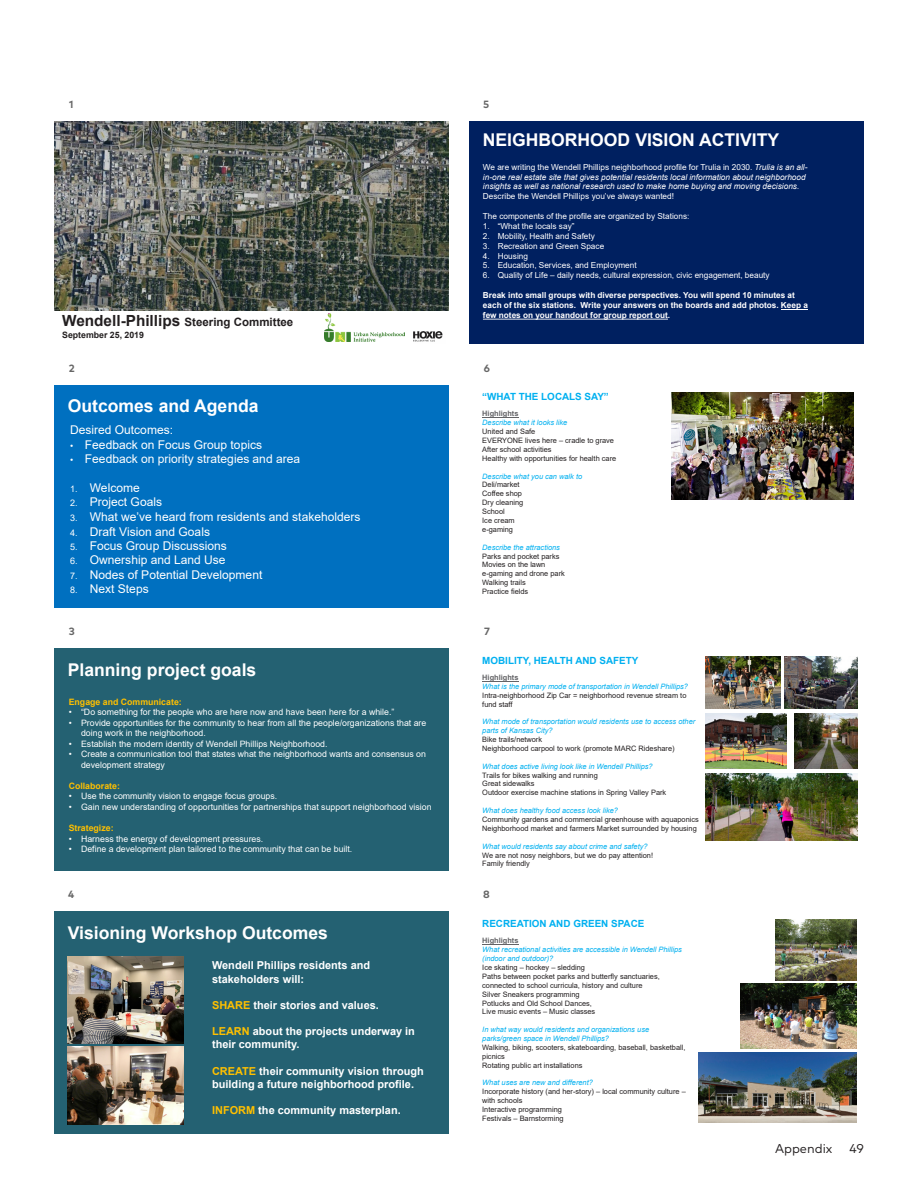
<style>
.page{position:relative;width:918px;height:1188px;background:#fff}
.page>*{position:absolute;margin:0;border:0;box-sizing:border-box;transform-origin:0 0}
.t1{font:700 17.55px "Arial";color:#fff}
.t2{font:12.75px "Mark OT";color:#231f20}
.t3{font:12px "Arial";color:#fff}
.t4{font:700 11.55px "Arial";color:#231f20}
.t5{font:700 10.95px/13.2px "Arial";color:#fff}
.t6{font:700 10.5px "Mark OT";color:#666}
.t7{font:700 9.9px "Arial";color:#00b0f0}
.t8{font:8.85px/10.5px "Arial";color:#fff}
.t9{font:700 8.85px "Arial";color:#ffc000}
.t10{font:700 8.85px "Arial";color:#231f20}
.t11{font:italic 8.25px/9.9px "Arial";color:#fff}
.t12{font:8.25px "Arial";color:#fff}
.t13{font:700 8.25px/9.9px "Arial";color:#fff}
.t14{font:7.35px/8.9px "Arial";color:#231f20}
.t15{font:italic 7.35px/8.9px "Arial";letter-spacing:-.005em;color:#00b0f0}
.s1{font-size:15.3px}
.s2{font-style:normal}
.s3{font-size:9px}
.s4{font-weight:700;color:#636366}
.s5{font-style:italic;color:#00b0f0}
.s6{font-style:normal;color:#231f20}
.s7{color:#ffc000}
</style>
<div class="page">
<img style="left:54px;top:122px;width:395px;height:189px">
<img style="left:324px;top:313px;width:80px;height:28px">
<img style="left:414px;top:331px;width:29px;height:11px">
<div style="left:54px;top:385px;width:395px;height:222px;background:#0070c0"></div>
<div style="left:54px;top:648px;width:395px;height:223px;background:#246172"></div>
<div style="left:54px;top:912px;width:395px;height:222px;background:#246172"></div>
<img style="left:67px;top:956px;width:117px;height:88px">
<img style="left:67px;top:1047px;width:117px;height:78px">
<div style="left:469px;top:122px;width:395px;height:222px;background:#002060"></div>
<svg style="left:781px;top:309px;width:27px;height:1px"></svg>
<svg style="left:483px;top:319px;width:185px;height:1px"></svg>
<hr style="left:482px;top:417px;width:37px;height:1px;background:#636366">
<img style="left:672px;top:393px;width:182px;height:106px">
<hr style="left:482px;top:681px;width:37px;height:1px;background:#636366">
<img style="left:784px;top:656px;width:74px;height:52px">
<img style="left:794px;top:713px;width:64px;height:56px">
<img style="left:706px;top:713px;width:81px;height:56px">
<img style="left:706px;top:656px;width:75px;height:52px">
<img style="left:706px;top:774px;width:152px;height:67px">
<hr style="left:482px;top:944px;width:37px;height:1px;background:#636366">
<img style="left:741px;top:984px;width:116px;height:65px">
<img style="left:699px;top:1052px;width:158px;height:71px">
<img style="left:775px;top:920px;width:82px;height:60px">
<p class="t6" style="left:69px;top:98px;width:6px">1</p>
<p class="t6" style="left:483px;top:98px;width:8px">5</p>
<p class="t4" style="left:62px;top:314px;width:233px"><span class="s1">Wendell-Phillips</span> Steering Committee</p>
<p class="t10" style="left:62px;top:329px;width:83px">September 25, 2019</p>
<p class="t1" style="left:483px;top:127px;width:298px">NEIGHBORHOOD VISION ACTIVITY</p>
<p class="t11" style="left:483px;top:162px;width:326px"><span class="s2">We are writing the Wendell Phillips neighborhood profile for Trulia in 2030.</span> Trulia is an all&shy;in-one real estate site that gives potential residents local information about neighborhood insights as well as national research used to make home buying and moving decisions.<br><span class="s2">Describe the Wendell Phillips you’ve always wanted!</span></p>
<p class="t12" style="left:483px;top:211px;width:208px">The components of the profile are organized by Stations:</p>
<p class="t12" style="left:483px;top:220px;width:93px">1. “What the locals say”</p>
<p class="t12" style="left:483px;top:230px;width:114px">2. Mobility, Health and Safety</p>
<p class="t12" style="left:483px;top:240px;width:123px">3. Recreation and Green Space</p>
<p class="t12" style="left:483px;top:250px;width:47px">4. Housing</p>
<p class="t12" style="left:483px;top:260px;width:155px">5. Education, Services, and Employment</p>
<p class="t12" style="left:483px;top:270px;width:288px">6. Quality of Life – daily needs, cultural expression, civic engagement, beauty</p>
<p class="t13" style="left:483px;top:290px;width:327px">Break into small groups with diverse perspectives. You will spend 10 minutes at each of the six stations. Write your answers on the boards and add photos. Keep a few notes on your handout for group report out.</p>
<p class="t6" style="left:69px;top:362px;width:7px">2</p>
<p class="t6" style="left:484px;top:362px;width:8px">6</p>
<p class="t1" style="left:68px;top:394px;width:192px">Outcomes and Agenda</p>
<p class="t3" style="left:70px;top:422px;width:105px">Desired Outcomes:</p>
<p class="t3" style="left:70px;top:436px;width:193px"><span class="s3">•</span> Feedback on Focus Group topics</p>
<p class="t3" style="left:70px;top:451px;width:232px"><span class="s3">•</span> Feedback on priority strategies and area</p>
<p class="t3" style="left:70px;top:479px;width:71px"><span class="s3">1.</span> Welcome</p>
<p class="t3" style="left:70px;top:494px;width:94px"><span class="s3">2.</span> Project Goals</p>
<p class="t3" style="left:70px;top:508px;width:292px"><span class="s3">3.</span> What we’ve heard from residents and stakeholders</p>
<p class="t3" style="left:70px;top:523px;width:141px"><span class="s3">4.</span> Draft Vision and Goals</p>
<p class="t3" style="left:70px;top:538px;width:158px"><span class="s3">5.</span> Focus Group Discussions</p>
<p class="t3" style="left:70px;top:552px;width:157px"><span class="s3">6.</span> Ownership and Land Use</p>
<p class="t3" style="left:70px;top:567px;width:194px"><span class="s3">7.</span> Nodes of Potential Development</p>
<p class="t3" style="left:70px;top:581px;width:80px"><span class="s3">8.</span> Next Steps</p>
<p class="t7" style="left:482px;top:390px;width:128px">“WHAT THE LOCALS SAY”</p>
<p class="t14" style="left:482px;top:409px;width:136px"><span class="s4">Highlights<br></span><span class="s5">Describe what it looks like<br></span>United and Safe<br>EVERYONE lives here – cradle to grave<br>After school activities<br>Healthy with opportunities for health care</p>
<p class="t14" style="left:482px;top:472px;width:101px"><span class="s5">Describe what you can walk to<br></span>Deli/market<br>Coffee shop<br>Dry cleaning<br>School<br>Ice cream<br>e-gaming</p>
<p class="t14" style="left:482px;top:543px;width:84px"><span class="s5">Describe the attractions<br></span>Parks and pocket parks<br>Movies on the lawn e-gaming and drone park<br>Walking trails<br>Practice fields</p>
<p class="t6" style="left:69px;top:624px;width:8px">3</p>
<p class="t6" style="left:484px;top:624px;width:7px">7</p>
<p class="t1" style="left:68px;top:657px;width:190px">Planning project goals</p>
<p class="t9" style="left:69px;top:695px;width:115px">Engage and Communicate:</p>
<p class="t8" style="left:69px;top:707px;width:327px">• “Do something for the people who are here now and have been here for a while.”</p>
<p class="t8" style="left:81px;top:717px;width:347px;text-indent:-12px">• Provide opportunities for the community to hear from all the people/organizations that are doing work in the neighborhood.</p>
<p class="t8" style="left:69px;top:738px;width:260px">• Establish the modern identity of Wendell Phillips Neighborhood.</p>
<p class="t8" style="left:81px;top:749px;width:346px;text-indent:-12px">• Create a communication tool that states what the neighborhood wants and consensus on development strategy</p>
<p class="t9" style="left:69px;top:780px;width:53px">Collaborate:</p>
<p class="t8" style="left:69px;top:791px;width:210px">• Use the community vision to engage focus groups.</p>
<p class="t8" style="left:69px;top:802px;width:364px">• Gain new understanding of opportunities for partnerships that support neighborhood vision</p>
<p class="t9" style="left:69px;top:822px;width:46px">Strategize:</p>
<p class="t8" style="left:69px;top:833px;width:196px">• Harness the energy of development pressures.</p>
<p class="t8" style="left:69px;top:844px;width:285px">• Define a development plan tailored to the community that can be built.</p>
<p class="t7" style="left:482px;top:653px;width:158px">MOBILITY, HEALTH AND SAFETY</p>
<p class="t14" style="left:482px;top:673px;width:207px"><span class="s4">Highlights<br></span><span class="s5">What is the primary mode of transportation in Wendell Phillips?<br></span>Intra-neighborhood Zip Car = neighborhood revenue stream to fund staff</p>
<p class="t15" style="left:482px;top:717px;width:214px">What mode of transportation would residents use to access other parts of Kansas City?<br><span class="s6">Bike trails/network<br>Neighborhood carpool to work (promote MARC Rideshare)</span></p>
<p class="t14" style="left:482px;top:762px;width:186px"><span class="s5">What does active living look like in Wendell Phillips?<br></span>Trails for bikes walking and running<br>Great sidewalks<br>Outdoor exercise machine stations in Spring Valley Park</p>
<p class="t14" style="left:482px;top:806px;width:218px"><span class="s5">What does healthy food access look like?<br></span>Community gardens and commercial greenhouse with aquaponics<br>Neighborhood market and farmers Market surrounded by housing</p>
<p class="t14" style="left:482px;top:842px;width:172px"><span class="s5">What would residents say about crime and safety?<br></span>We are not nosy neighbors, but we do pay attention!<br>Family friendly</p>
<p class="t6" style="left:68px;top:888px;width:8px">4</p>
<p class="t6" style="left:483px;top:888px;width:8px">8</p>
<p class="t1" style="left:68px;top:921px;width:262px">Visioning Workshop Outcomes</p>
<p class="t5" style="left:212px;top:959px;width:160px">Wendell Phillips residents and stakeholders will:</p>
<p class="t5" style="left:212px;top:999px;width:168px"><span class="s7">SHARE</span> their stories and values.</p>
<p class="t5" style="left:212px;top:1025px;width:204px"><span class="s7">LEARN</span> about the projects underway in their community.</p>
<p class="t5" style="left:212px;top:1064px;width:213px"><span class="s7">CREATE</span> their community vision through building a future neighborhood profile.</p>
<p class="t5" style="left:212px;top:1104px;width:190px"><span class="s7">INFORM</span> the community masterplan.</p>
<p class="t7" style="left:482px;top:917px;width:164px">RECREATION AND GREEN SPACE</p>
<p class="t14" style="left:482px;top:936px;width:201px"><span class="s4">Highlights<br></span><span class="s5">What recreational activities are accessible in Wendell Phillips (indoor and outdoor)?<br></span>Ice skating – hockey – sledding<br>Paths between pocket parks and butterfly sanctuaries, connected to school curricula, history and culture<br>Silver Sneakers programming<br>Potlucks and Old School Dances,<br>Live music events – Music classes</p>
<p class="t14" style="left:482px;top:1025px;width:205px"><span class="s5">In what way would residents and organizations use parks/green space in Wendell Phillips?<br></span>Walking, biking, scooters, skateboarding, baseball, basketball, picnics<br>Rotating public art installations</p>
<p class="t14" style="left:482px;top:1078px;width:205px"><span class="s5">What uses are new and different?<br></span>Incorporate history (and her-story) – local community culture – with schools<br>Interactive programming<br>Festivals – Barnstorming</p>
<h2 class="t2" style="left:775px;top:1141px;width:59px">Appendix</h2>
<h2 class="t2" style="left:849px;top:1141px;width:16px">49</h2>
</div>
